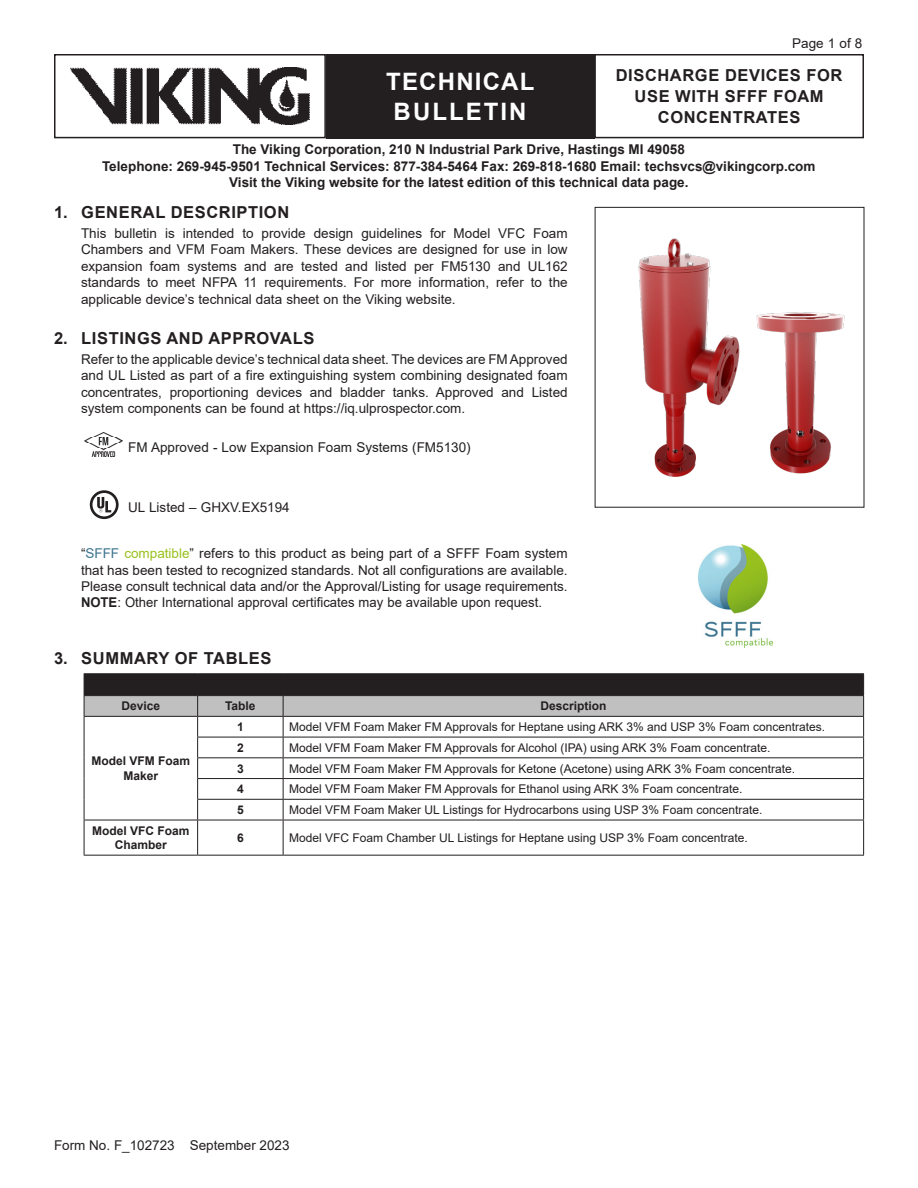
<style>
.page{position:relative;width:918px;height:1188px;background:#fff}
.page>*{position:absolute;margin:0;border:0;box-sizing:border-box;transform-origin:0 0}
.t1{font:700 24px/30px "Arial";letter-spacing:.05em;color:#fff;text-align:center}
.t2{font:700 16.5px/21px "Arial";letter-spacing:.035em;color:#231f20;text-align:center}
.body{font:13.5px/16.5px "Arial";color:#231f20;text-align:justify}
.t3{font:700 13.5px/16.2px "Arial";color:#231f20;text-align:center}
.VK_listings{font:13.5px "Arial";color:#231f20}
.t4{font:12px "Arial";color:#231f20}
.t5{font:700 12px/14.4px "Arial";color:#231f20;text-align:center}
.s1{color:#3c748f}
.s2{color:#99c21e}
.s3{font-weight:700}
</style>
<div class="page">
<div style="left:594px;top:54px;width:270px;height:84px;border:2px solid #231f20"></div>
<div style="left:326px;top:54px;width:268px;height:84px;background:#231f20"></div>
<img style="left:71px;top:67px;width:239px;height:57px">
<div style="left:54px;top:54px;width:272px;height:84px;border:2px solid #231f20"></div>
<hr style="left:84px;top:673px;width:114px;height:1px;background:#231f20">
<hr style="left:198px;top:673px;width:85px;height:1px;background:#231f20">
<hr style="left:283px;top:673px;width:581px;height:1px;background:#231f20">
<hr style="left:84px;top:820px;width:1px;height:35px;background:#231f20">
<hr style="left:197px;top:820px;width:1px;height:35px;background:#231f20">
<svg style="left:84px;top:674px;width:780px;height:146px"></svg>
<hr style="left:283px;top:820px;width:1px;height:35px;background:#231f20">
<hr style="left:863px;top:820px;width:1px;height:35px;background:#231f20">
<hr style="left:197px;top:737px;width:86px;height:1px;background:#231f20">
<hr style="left:283px;top:737px;width:581px;height:1px;background:#231f20">
<hr style="left:197px;top:757px;width:86px;height:1px;background:#231f20">
<hr style="left:283px;top:757px;width:581px;height:1px;background:#231f20">
<hr style="left:197px;top:778px;width:86px;height:1px;background:#231f20">
<hr style="left:283px;top:778px;width:581px;height:1px;background:#231f20">
<hr style="left:197px;top:799px;width:86px;height:1px;background:#231f20">
<hr style="left:283px;top:799px;width:581px;height:1px;background:#231f20">
<hr style="left:84px;top:820px;width:114px;height:1px;background:#231f20">
<hr style="left:198px;top:820px;width:85px;height:1px;background:#231f20">
<hr style="left:283px;top:820px;width:581px;height:1px;background:#231f20">
<hr style="left:84px;top:855px;width:114px;height:1px;background:#231f20">
<hr style="left:198px;top:855px;width:85px;height:1px;background:#231f20">
<hr style="left:283px;top:855px;width:581px;height:1px;background:#231f20">
<img style="left:638px;top:238px;width:102px;height:239px">
<img style="left:756px;top:302px;width:109px;height:195px">
<svg style="left:90px;top:490px;width:29px;height:29px"></svg>
<img style="left:84px;top:432px;width:38px;height:25px">
<img style="left:699px;top:544px;width:73px;height:104px">
<p class="body" style="left:792px;top:35px;width:72px">Page 1 of 8</p>
<p class="t2" style="left:616px;top:65px;width:228px">DISCHARGE DEVICES FOR<br>USE WITH SFFF FOAM<br>CONCENTRATES</p>
<h1 class="t1" style="left:386px;top:67px;width:150px">TECHNICAL<br>BULLETIN</h1>
<p class="t3" style="left:102px;top:142px;width:715px">The Viking Corporation, 210 N Industrial Park Drive, Hastings MI 49058<br>Telephone: 269-945-9501 Technical Services: 877-384-5464 Fax: 269-818-1680 Email: techsvcs@vikingcorp.com<br>Visit the Viking website for the latest edition of this technical data page.</p>
<p class="t2" style="left:54px;top:202px;width:237px">1. GENERAL DESCRIPTION</p>
<p class="body" style="left:81px;top:225px;width:488px">This bulletin is intended to provide design guidelines for Model VFC Foam Chambers and VFM Foam Makers. These devices are designed for use in low expansion foam systems and are tested and listed per FM5130 and UL162 standards to meet NFPA 11 requirements. For more information, refer to the applicable device’s technical data sheet on the Viking website.</p>
<p class="t2" style="left:54px;top:328px;width:262px">2. LISTINGS AND APPROVALS</p>
<p class="body" style="left:81px;top:351px;width:488px">Refer to the applicable device’s technical data sheet. The devices are FM Approved and UL Listed as part of a fire extinguishing system combining designated foam concentrates, proportioning devices and bladder tanks. Approved and Listed system components can be found at https://iq.ulprospector.com.</p>
<p class="VK_listings" style="left:128px;top:438px;width:344px">FM Approved - Low Expansion Foam Systems (FM5130)</p>
<p class="VK_listings" style="left:128px;top:498px;width:163px">UL Listed – GHXV.EX5194</p>
<p class="body" style="left:81px;top:546px;width:488px">“<span class="s1">SFFF</span> <span class="s2">compatible</span>” refers to this product as being part of a SFFF Foam system that has been tested to recognized standards. Not all configurations are available.<br>Please consult technical data and/or the Approval/Listing for usage requirements.</p>
<p class="body" style="left:81px;top:594px;width:463px"><span class="s3">NOTE</span>: Other International approval certificates may be available upon request.</p>
<p class="t2" style="left:54px;top:648px;width:219px">3. SUMMARY OF TABLES</p>
<p class="t5" style="left:122px;top:699px;width:40px">Device</p>
<p class="t5" style="left:225px;top:699px;width:32px">Table</p>
<p class="t5" style="left:540px;top:699px;width:68px">Description</p>
<p class="t5" style="left:92px;top:754px;width:100px">Model VFM Foam<br>Maker</p>
<p class="t5" style="left:237px;top:720px;width:8px">1</p>
<p class="t4" style="left:289px;top:719px;width:538px">Model VFM Foam Maker FM Approvals for Heptane using ARK 3% and USP 3% Foam concentrates.</p>
<p class="t5" style="left:237px;top:741px;width:8px">2</p>
<p class="t4" style="left:289px;top:739px;width:483px">Model VFM Foam Maker FM Approvals for Alcohol (IPA) using ARK 3% Foam concentrate.</p>
<p class="t5" style="left:237px;top:761px;width:8px">3</p>
<p class="t4" style="left:289px;top:760px;width:508px">Model VFM Foam Maker FM Approvals for Ketone (Acetone) using ARK 3% Foam concentrate.</p>
<p class="t5" style="left:237px;top:782px;width:8px">4</p>
<p class="t4" style="left:289px;top:781px;width:455px">Model VFM Foam Maker FM Approvals for Ethanol using ARK 3% Foam concentrate.</p>
<p class="t5" style="left:237px;top:803px;width:8px">5</p>
<p class="t4" style="left:289px;top:802px;width:475px">Model VFM Foam Maker UL Listings for Hydrocarbons using USP 3% Foam concentrate.</p>
<p class="t5" style="left:92px;top:823px;width:99px">Model VFC Foam<br>Chamber</p>
<p class="t5" style="left:237px;top:831px;width:8px">6</p>
<p class="t4" style="left:289px;top:829px;width:460px">Model VFC Foam Chamber UL Listings for Heptane using USP 3% Foam concentrate.</p>
<p class="body" style="left:54px;top:1137px;width:237px">Form No. F_102723 September 2023</p>
</div>
